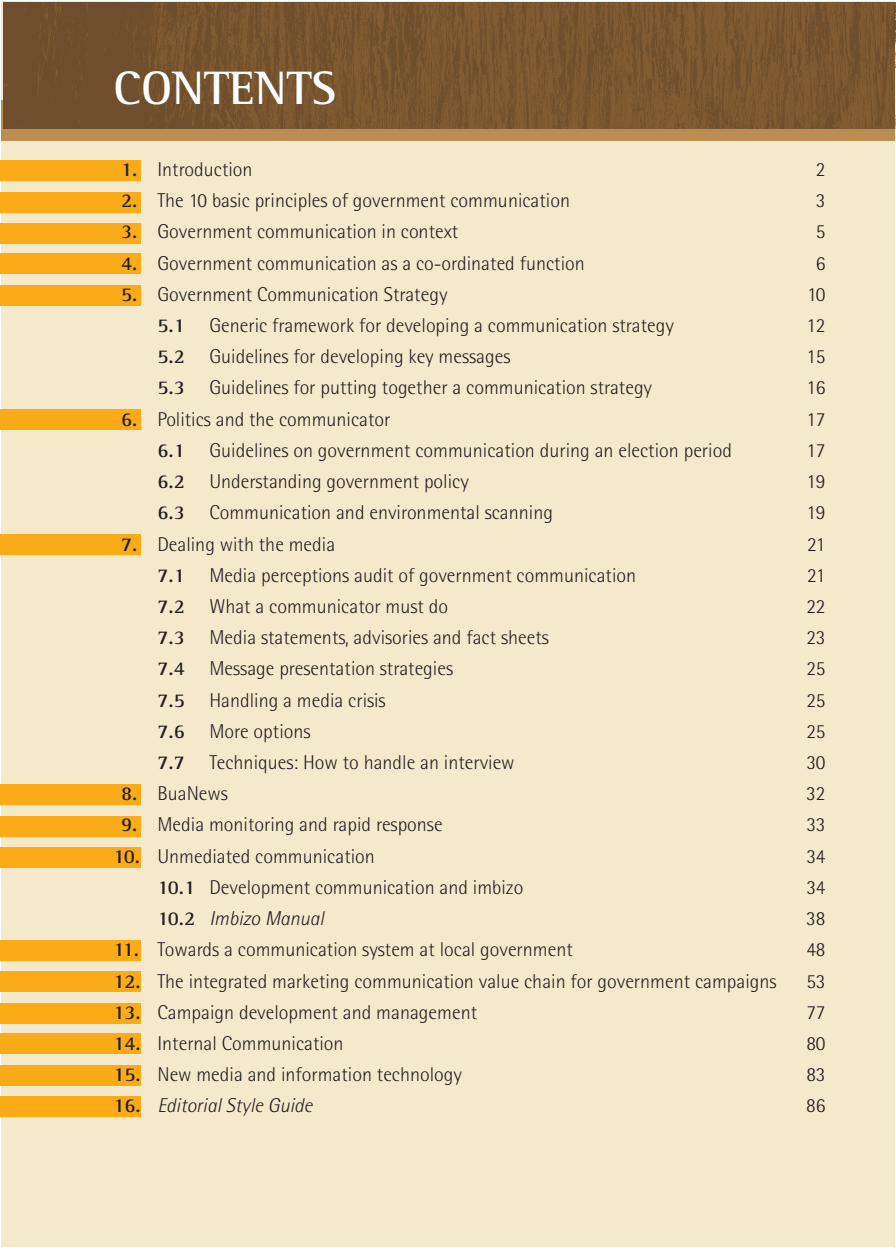
<style>
.page{position:relative;width:896px;height:1248px;background:#fff}
.page>*{position:absolute;margin:0;border:0;box-sizing:border-box;transform-origin:0 0}
.t1{font:700 48px "Rotis Semi Serif";color:#fff}
.t2{font:300 20px "Rotis Semi Sans";color:#231f20}
.t3{font:italic 300 20px "Rotis Semi Sans";color:#231f20}
.s1{font-family:"Rotis Semi Serif";font-weight:700}
.s2{font-family:"Rotis Semi Serif";font-weight:700;font-style:normal}
</style>
<div class="page">
<div style="left:1px;top:1px;width:894px;height:1245px;background:#f5e9cb"></div>
<div style="left:2px;top:100px;width:893px;height:40px;background:#bb8f53"></div>
<img style="left:4px;top:2px;width:891px;height:126px">
<div style="left:0;top:160px;width:141px;height:20px;background:#fbab18"></div>
<div style="left:0;top:192px;width:141px;height:21px;background:#fbab18"></div>
<div style="left:0;top:223px;width:141px;height:21px;background:#fbab18"></div>
<div style="left:0;top:253px;width:141px;height:21px;background:#fbab18"></div>
<div style="left:0;top:285px;width:141px;height:20px;background:#fbab18"></div>
<div style="left:0;top:409px;width:141px;height:21px;background:#fbab18"></div>
<div style="left:0;top:534px;width:141px;height:21px;background:#fbab18"></div>
<div style="left:0;top:783px;width:141px;height:21px;background:#fbab18"></div>
<div style="left:0;top:815px;width:141px;height:21px;background:#fbab18"></div>
<div style="left:0;top:847px;width:141px;height:20px;background:#fbab18"></div>
<div style="left:0;top:939px;width:141px;height:21px;background:#fbab18"></div>
<div style="left:0;top:971px;width:141px;height:20px;background:#fbab18"></div>
<div style="left:0;top:1003px;width:141px;height:20px;background:#fbab18"></div>
<div style="left:0;top:1033px;width:141px;height:21px;background:#fbab18"></div>
<div style="left:0;top:1064px;width:141px;height:21px;background:#fbab18"></div>
<div style="left:0;top:1095px;width:141px;height:21px;background:#fbab18"></div>
<h1 class="t1" style="left:113px;top:71px;width:224px">CONTENTS</h1>
<p class="t2" style="left:121px;top:162px;width:133px"><span class="s1">1.</span> Introduction</p>
<p class="t2" style="left:816px;top:162px;width:11px">2</p>
<p class="t2" style="left:121px;top:193px;width:450px"><span class="s1">2.</span> The 10 basic principles of government communication</p>
<p class="t2" style="left:816px;top:193px;width:11px">3</p>
<p class="t2" style="left:121px;top:224px;width:339px"><span class="s1">3.</span> Government communication in context</p>
<p class="t2" style="left:816px;top:224px;width:11px">5</p>
<p class="t2" style="left:121px;top:256px;width:465px"><span class="s1">4.</span> Government communication as a co-ordinated function</p>
<p class="t2" style="left:816px;top:256px;width:11px">6</p>
<p class="t2" style="left:121px;top:287px;width:328px"><span class="s1">5.</span> Government Communication Strategy</p>
<p class="t2" style="left:807px;top:287px;width:20px">10</p>
<p class="t2" style="left:157px;top:318px;width:518px"><span class="s1">5.1</span> Generic framework for developing a communication strategy</p>
<p class="t2" style="left:806px;top:318px;width:21px">12</p>
<p class="t2" style="left:157px;top:349px;width:354px"><span class="s1">5.2</span> Guidelines for developing key messages</p>
<p class="t2" style="left:806px;top:349px;width:21px">15</p>
<p class="t2" style="left:157px;top:380px;width:496px"><span class="s1">5.3</span> Guidelines for putting together a communication strategy</p>
<p class="t2" style="left:806px;top:380px;width:21px">16</p>
<p class="t2" style="left:121px;top:412px;width:271px"><span class="s1">6.</span> Politics and the communicator</p>
<p class="t2" style="left:806px;top:412px;width:21px">17</p>
<p class="t2" style="left:157px;top:443px;width:576px"><span class="s1">6.1</span> Guidelines on government communication during an election period</p>
<p class="t2" style="left:806px;top:443px;width:21px">17</p>
<p class="t2" style="left:157px;top:474px;width:313px"><span class="s1">6.2</span> Understanding government policy</p>
<p class="t2" style="left:806px;top:474px;width:21px">19</p>
<p class="t2" style="left:157px;top:505px;width:397px"><span class="s1">6.3</span> Communication and environmental scanning</p>
<p class="t2" style="left:806px;top:505px;width:21px">19</p>
<p class="t2" style="left:121px;top:536px;width:216px"><span class="s1">7.</span> Dealing with the media</p>
<p class="t2" style="left:807px;top:536px;width:20px">21</p>
<p class="t2" style="left:157px;top:568px;width:480px"><span class="s1">7.1</span> Media perceptions audit of government communication</p>
<p class="t2" style="left:807px;top:568px;width:20px">21</p>
<p class="t2" style="left:157px;top:599px;width:292px"><span class="s1">7.2</span> What a communicator must do</p>
<p class="t2" style="left:806px;top:599px;width:21px">22</p>
<p class="t2" style="left:157px;top:630px;width:393px"><span class="s1">7.3</span> Media statements, advisories and fact sheets</p>
<p class="t2" style="left:806px;top:630px;width:21px">23</p>
<p class="t2" style="left:157px;top:661px;width:297px"><span class="s1">7.4</span> Message presentation strategies</p>
<p class="t2" style="left:806px;top:661px;width:21px">25</p>
<p class="t2" style="left:157px;top:692px;width:230px"><span class="s1">7.5</span> Handling a media crisis</p>
<p class="t2" style="left:806px;top:692px;width:21px">25</p>
<p class="t2" style="left:157px;top:724px;width:155px"><span class="s1">7.6</span> More options</p>
<p class="t2" style="left:806px;top:724px;width:21px">25</p>
<p class="t2" style="left:157px;top:755px;width:359px"><span class="s1">7.7</span> Techniques: How to handle an interview</p>
<p class="t2" style="left:806px;top:755px;width:21px">30</p>
<p class="t2" style="left:121px;top:786px;width:108px"><span class="s1">8.</span> BuaNews</p>
<p class="t2" style="left:806px;top:786px;width:21px">32</p>
<p class="t2" style="left:121px;top:817px;width:323px"><span class="s1">9.</span> Media monitoring and rapid response</p>
<p class="t2" style="left:806px;top:817px;width:21px">33</p>
<p class="t2" style="left:113px;top:848px;width:263px"><span class="s1">10.</span> Unmediated communication</p>
<p class="t2" style="left:806px;top:848px;width:21px">34</p>
<p class="t2" style="left:157px;top:880px;width:367px"><span class="s1">10.1</span> Development communication and imbizo</p>
<p class="t2" style="left:806px;top:880px;width:21px">34</p>
<p class="t3" style="left:157px;top:911px;width:168px"><span class="s2">10.2</span> Imbizo Manual</p>
<p class="t2" style="left:806px;top:911px;width:21px">38</p>
<p class="t2" style="left:113px;top:942px;width:461px"><span class="s1">11.</span> Towards a communication system at local government</p>
<p class="t2" style="left:806px;top:942px;width:21px">48</p>
<p class="t2" style="left:113px;top:973px;width:665px"><span class="s1">12.</span> The integrated marketing communication value chain for government campaigns</p>
<p class="t2" style="left:806px;top:973px;width:21px">53</p>
<p class="t2" style="left:113px;top:1004px;width:365px"><span class="s1">13.</span> Campaign development and management</p>
<p class="t2" style="left:806px;top:1004px;width:21px">77</p>
<p class="t2" style="left:113px;top:1036px;width:232px"><span class="s1">14.</span> Internal Communication</p>
<p class="t2" style="left:806px;top:1036px;width:21px">80</p>
<p class="t2" style="left:113px;top:1067px;width:350px"><span class="s1">15.</span> New media and information technology</p>
<p class="t2" style="left:806px;top:1067px;width:21px">83</p>
<p class="t3" style="left:113px;top:1098px;width:200px"><span class="s2">16.</span> Editorial Style Guide</p>
<p class="t2" style="left:806px;top:1098px;width:21px">86</p>
</div>
